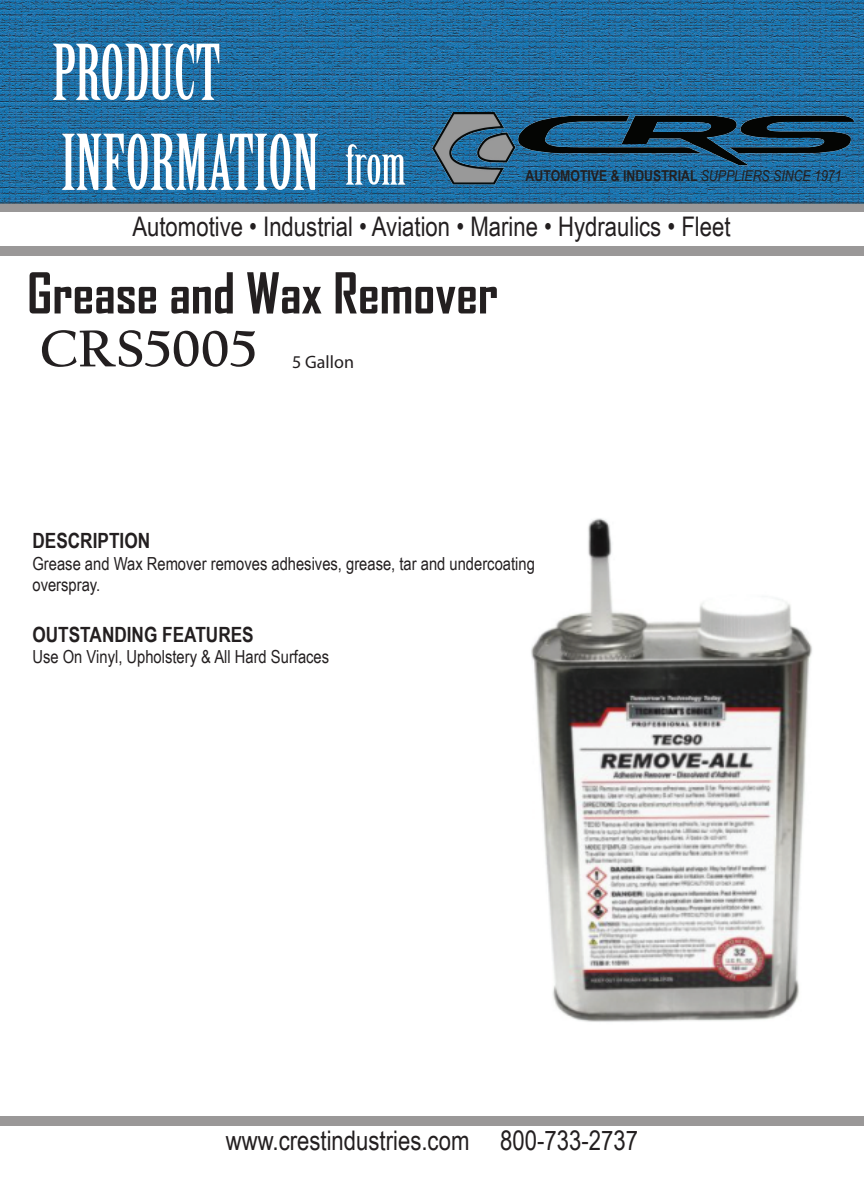
<style>
.page{position:relative;width:864px;height:1188px;background:#fff}
.page>*{position:absolute;margin:0;border:0;box-sizing:border-box;transform-origin:0 0}
.t1{font:75px/90px "Birch Std";color:#fff}
.t2{font:700 54px "Agency FB";color:#231f20}
.t3{font:700 54px "Californian FB";color:#231f20}
.t4{font:54px "Birch Std";color:#fff}
.t5{font:27px "Arial Narrow";color:#231f20}
.t6{font:700 21px "Arial Narrow";color:#231f20}
.t7{font:18px/21.6px "Arial Narrow";color:#231f20}
.t8{font:18px "Myriad Pro";color:#231f20}
.t9{font:700 15px "Arial Narrow";color:#231f20}
.s1{font-weight:400;font-style:italic}
</style>
<div class="page">
<img style="left:531px;top:518px;width:281px;height:504px">
<img style="left:0;top:0;width:864px;height:202px">
<svg style="left:0;top:202px;width:864px;height:10px;background:#868b90"></svg>
<div style="left:0;top:246px;width:864px;height:10px;background:#9a9898"></div>
<div style="left:0;top:1116px;width:864px;height:10px;background:#9a9898"></div>
<img style="left:432px;top:112px;width:422px;height:78px">
<h1 class="t1" style="left:52px;top:30px;width:268px">PRODUCT<br>INFORMATION</h1>
<h2 class="t4" style="left:346px;top:135px;width:61px">from</h2>
<p class="t9" style="left:526px;top:164px;width:318px">AUTOMOTIVE &amp; INDUSTRIAL <span class="s1">SUPPLIERS SINCE 1971</span></p>
<h3 class="t5" style="left:132px;top:207px;width:600px">Automotive • Industrial • Aviation • Marine • Hydraulics • Fleet</h3>
<h2 class="t2" style="left:27px;top:260px;width:472px">Grease and Wax Remover</h2>
<h2 class="t3" style="left:40px;top:318px;width:219px">CRS5005</h2>
<p class="t8" style="left:292px;top:351px;width:63px">5 Gallon</p>
<p class="t6" style="left:32px;top:525px;width:119px">DESCRIPTION</p>
<p class="t7" style="left:32px;top:552px;width:504px">Grease and Wax Remover removes adhesives, grease, tar and undercoating overspray.</p>
<p class="t6" style="left:32px;top:618px;width:223px">OUTSTANDING FEATURES</p>
<p class="t7" style="left:32px;top:646px;width:298px">Use On Vinyl, Upholstery &amp; All Hard Surfaces</p>
<h3 class="t5" style="left:226px;top:1121px;width:414px">www.crestindustries.com 800-733-2737</h3>
</div>
